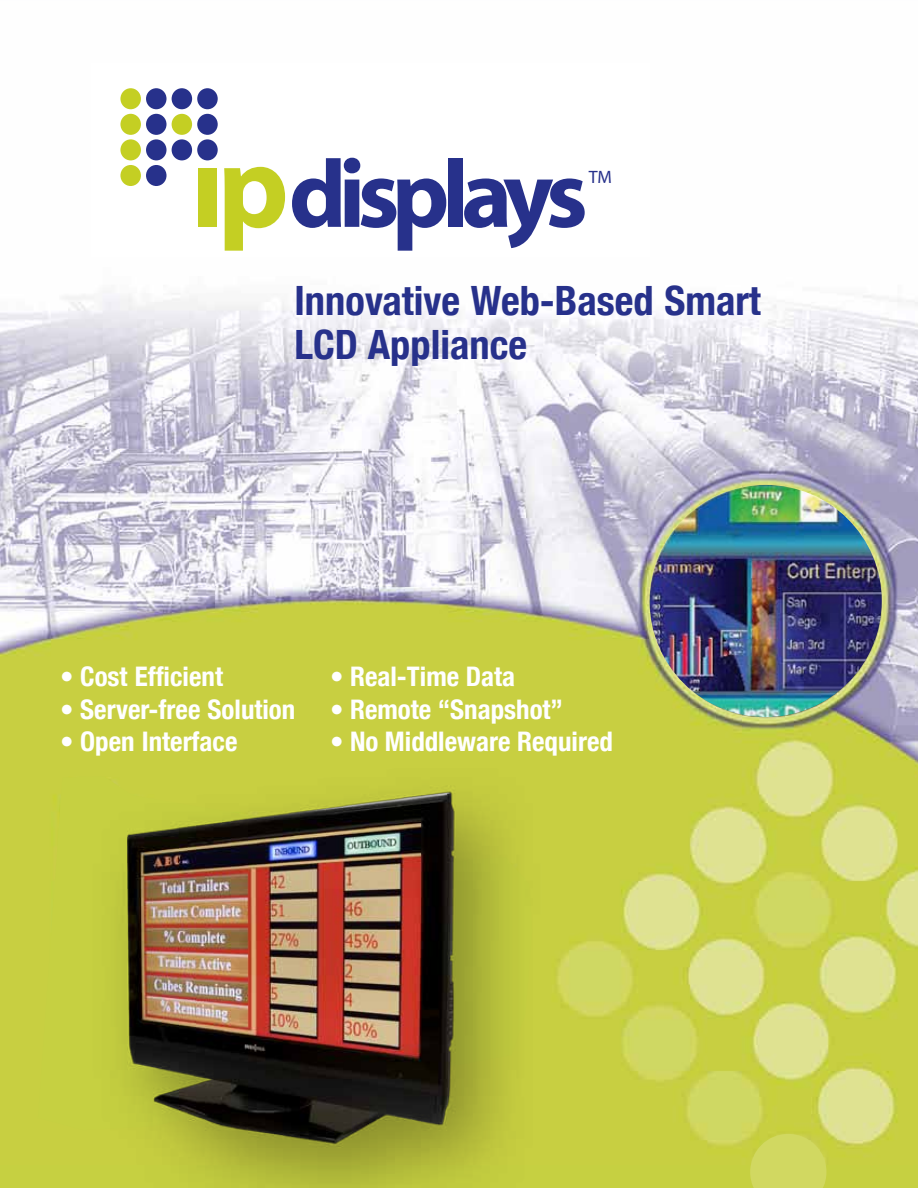
<style>
.page{position:relative;width:918px;height:1188px;background:#fff}
.page>*{position:absolute;margin:0;border:0;box-sizing:border-box;transform-origin:0 0}
.t1{font:700 condensed 40.5px/43.5px "Helvetica Neue";color:#27318b}
.t2{font:700 condensed 27px "Helvetica Neue";color:#fff}
.t3{font:18px "Myriad";color:#27318b}
</style>
<div class="page">
<img style="left:0;top:293px;width:918px;height:872px">
<div style="left:120px;top:88px;width:21px;height:21px;background:#c4cf23;border-radius:50%"></div>
<div style="left:146px;top:88px;width:21px;height:21px;background:#27318b;border-radius:50%"></div>
<div style="left:172px;top:88px;width:20px;height:21px;background:#27318b;border-radius:50%"></div>
<div style="left:197px;top:88px;width:21px;height:21px;background:#27318b;border-radius:50%"></div>
<div style="left:120px;top:114px;width:21px;height:21px;background:#c4cf23;border-radius:50%"></div>
<div style="left:146px;top:114px;width:21px;height:21px;background:#27318b;border-radius:50%"></div>
<div style="left:172px;top:114px;width:20px;height:21px;background:#c4cf23;border-radius:50%"></div>
<div style="left:197px;top:114px;width:21px;height:21px;background:#27318b;border-radius:50%"></div>
<div style="left:120px;top:139px;width:21px;height:21px;background:#c4cf23;border-radius:50%"></div>
<div style="left:146px;top:139px;width:21px;height:21px;background:#27318b;border-radius:50%"></div>
<div style="left:172px;top:139px;width:20px;height:21px;background:#27318b;border-radius:50%"></div>
<div style="left:197px;top:139px;width:21px;height:21px;background:#27318b;border-radius:50%"></div>
<div style="left:120px;top:165px;width:21px;height:21px;background:#c4cf23;border-radius:50%"></div>
<div style="left:146px;top:165px;width:21px;height:21px;background:#27318b;border-radius:50%"></div>
<div style="left:198px;top:168px;width:19px;height:59px;background:#c4cf23"></div>
<svg style="left:224px;top:167px;width:61px;height:84px"></svg>
<svg style="left:292px;top:158px;width:154px;height:93px"></svg>
<div style="left:448px;top:158px;width:14px;height:69px;background:#27318b"></div>
<svg style="left:464px;top:178px;width:121px;height:70px"></svg>
<div style="left:0;top:1165px;width:918px;height:23px;background:#c6d041"></div>
<svg style="left:750px;top:1134px;width:76px;height:54px;background:#cfd65c"></svg>
<img style="left:6px;top:768px;width:588px;height:420px">
<img style="left:650px;top:485px;width:232px;height:232px;border-radius:116px">
<p class="t3" style="left:589px;top:168px;width:25px">TM</p>
<h1 class="t1" style="left:294px;top:279px;width:468px">Innovative Web-Based Smart<br>LCD Appliance</h1>
<p class="t2" style="left:60px;top:660px;width:164px">• Cost Efficient</p>
<p class="t2" style="left:60px;top:693px;width:237px">• Server-free Solution</p>
<p class="t2" style="left:60px;top:725px;width:179px">• Open Interface</p>
<p class="t2" style="left:330px;top:660px;width:187px">• Real-Time Data</p>
<p class="t2" style="left:330px;top:693px;width:234px">• Remote “Snapshot”</p>
<p class="t2" style="left:330px;top:725px;width:284px">• No Middleware Required</p>
</div>
